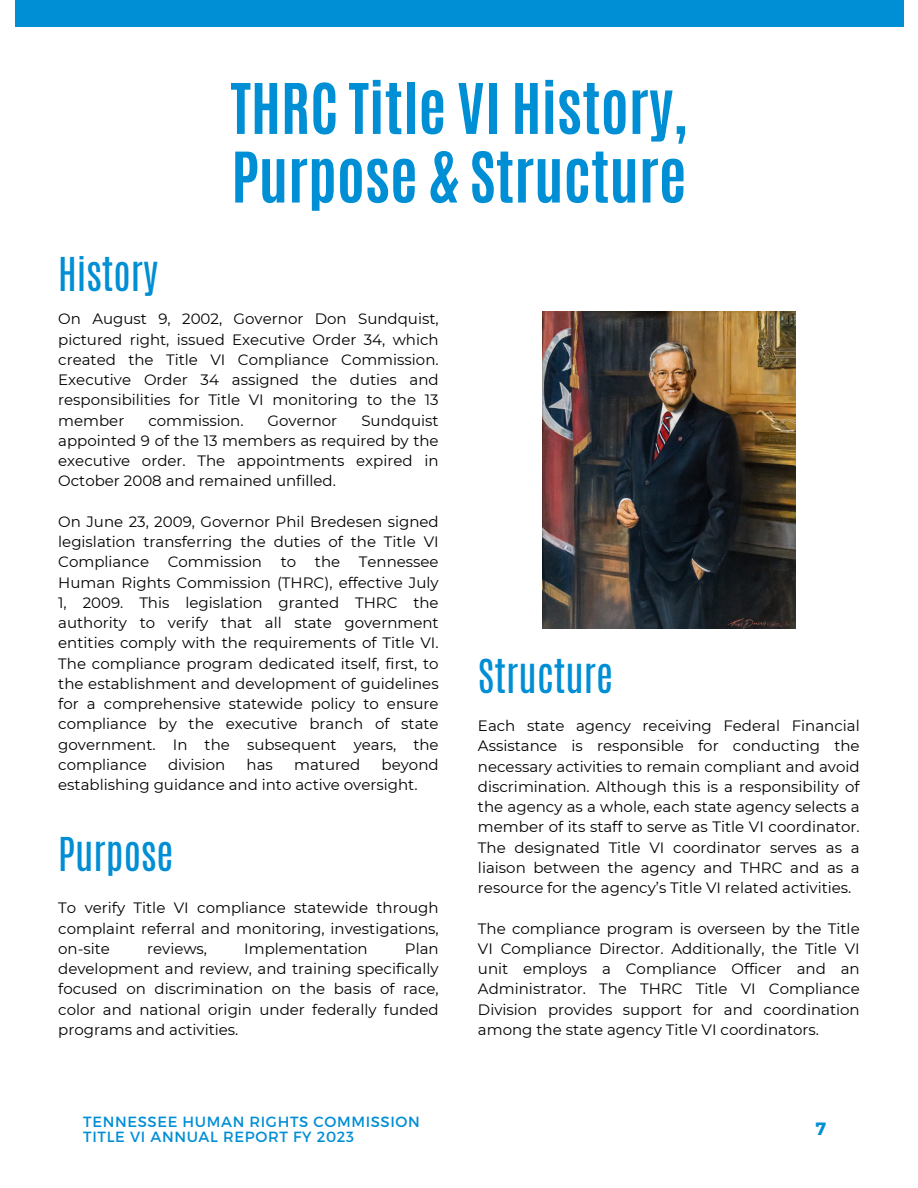
<style>
.page{position:relative;width:918px;height:1188px;background:#fff}
.page>*{position:absolute;margin:0;border:0;box-sizing:border-box;transform-origin:0 0}
.t1{font:700 59.25px/68.7px "Antonio";color:#008ed4}
.t2{font:39px "Antonio";color:#008ed4}
.t3{font:700 17.85px "Montserrat";color:#008ed4}
.t4{font:15px/20.2px "Montserrat";color:#000;text-align:justify}
.t5{font:14.7px "Montserrat";letter-spacing:.045em;color:#008ed4}
</style>
<div class="page">
<div style="left:15px;top:0;width:888px;height:27px;background:#008ed4"></div>
<img style="left:542px;top:311px;width:253px;height:317px">
<p class="t2" style="left:58px;top:246px;width:102px">History</p>
<p class="t1" style="left:231px;top:75px;width:458px">THRC Title VI History,<br>Purpose &amp; Structure</p>
<p class="t4" style="left:58px;top:309px;width:382px">On August 9, 2002, Governor Don Sundquist, pictured right, issued Executive Order 34, which created the Title VI Compliance Commission.<br>Executive Order 34 assigned the duties and responsibilities for Title VI monitoring to the 13 member</p>
<p class="t4" style="left:58px;top:410px;width:382px;text-indent:303px">Sundquist appointed 9 of the 13 members as required by the executive order. The appointments expired in October 2008 and remained unfilled.</p>
<p class="t4" style="left:58px;top:511px;width:382px">On June 23, 2009, Governor Phil Bredesen signed legislation transferring the duties of the Title VI Compliance Commission to the Tennessee Human Rights Commission (THRC), effective July 1, 2009. This legislation granted THRC the authority to verify that all state government entities comply with the requirements of Title VI.<br>The compliance program dedicated itself, first, to the establishment and development of guidelines for a comprehensive statewide policy to ensure compliance by the executive branch of state government. In the subsequent years, the compliance</p>
<p class="t4" style="left:148px;top:410px;width:97px">commission.</p>
<p class="t4" style="left:268px;top:410px;width:71px">Governor</p>
<p class="t4" style="left:58px;top:754px;width:382px;text-indent:323px">beyond establishing guidance and into active oversight.</p>
<p class="t4" style="left:168px;top:754px;width:59px">division</p>
<p class="t4" style="left:247px;top:754px;width:28px">has</p>
<p class="t4" style="left:294px;top:754px;width:68px">matured</p>
<p class="t2" style="left:58px;top:827px;width:117px">Purpose</p>
<p class="t4" style="left:58px;top:898px;width:382px">To verify Title VI compliance statewide through complaint referral and monitoring, investigations, on-site</p>
<p class="t4" style="left:58px;top:938px;width:382px;text-indent:347px">Plan development and review, and training specifically focused on discrimination on the basis of race, color and national origin under federally funded programs and activities.</p>
<p class="t4" style="left:147px;top:938px;width:61px">reviews,</p>
<p class="t4" style="left:244px;top:938px;width:125px">Implementation</p>
<p class="t5" style="left:83px;top:1112px;width:338px">TENNESSEE HUMAN RIGHTS COMMISSION</p>
<p class="t5" style="left:83px;top:1128px;width:272px">TITLE VI ANNUAL REPORT FY 2023</p>
<p class="t2" style="left:478px;top:648px;width:137px">Structure</p>
<p class="t4" style="left:478px;top:716px;width:383px">Each state agency receiving Federal Financial Assistance is responsible for conducting the necessary activities to remain compliant and avoid discrimination. Although this is a responsibility of the agency as a whole, each state agency selects a member of its staff to serve as Title VI coordinator.<br>The designated Title VI coordinator serves as a liaison between the agency and THRC and as a resource for the agency’s Title VI related activities.</p>
<p class="t4" style="left:478px;top:918px;width:383px">The compliance program is overseen by the Title VI Compliance Director. Additionally, the Title VI unit employs a Compliance Officer and an Administrator. The THRC Title VI Compliance Division provides support for and coordination among the state agency Title VI coordinators.</p>
<p class="t3" style="left:816px;top:1117px;width:12px">7</p>
</div>
